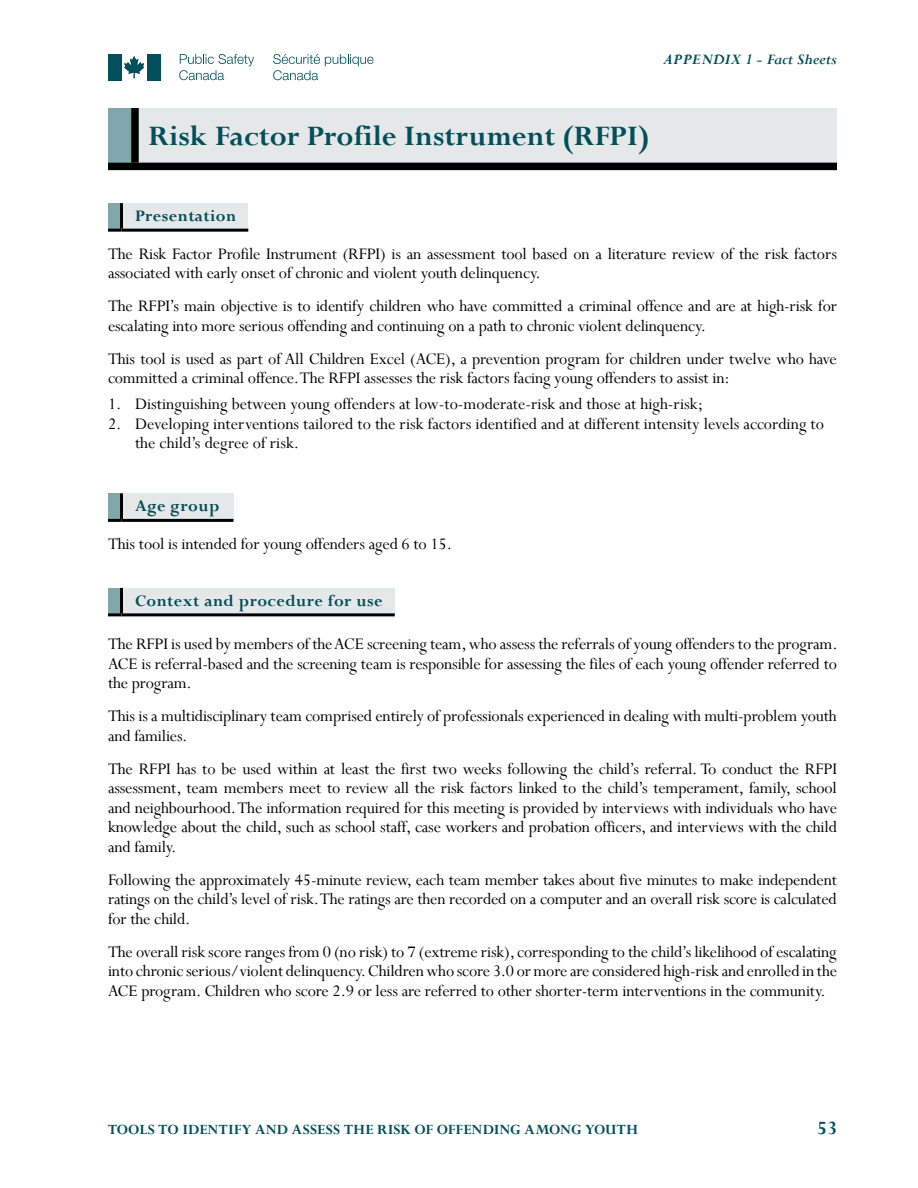
<style>
.page{position:relative;width:918px;height:1188px;background:#fff}
.page>*{position:absolute;margin:0;border:0;box-sizing:border-box;transform-origin:0 0}
.t1{font:700 31.5px "Perpetua";color:#004f5a}
.t2{font:700 21px "Perpetua";color:#004f5a}
.t3{font:18px/19.5px "Perpetua";letter-spacing:-.01em;color:#000}
.t4{font:700 18px "Perpetua";letter-spacing:.025em;color:#004f5a}
.t5{font:italic 700 16.5px "Perpetua";letter-spacing:-.005em;color:#004f5a}
.t6{font:700 15.75px "Perpetua";letter-spacing:.015em;color:#004f5a}
</style>
<div class="page">
<div style="left:108px;top:54px;width:13px;height:26px;background:#004f5a"></div>
<svg style="left:124px;top:56px;width:20px;height:22px"></svg>
<div style="left:147px;top:54px;width:13px;height:26px;background:#004f5a"></div>
<svg style="left:273px;top:54px;width:101px;height:26px"></svg>
<svg style="left:179px;top:54px;width:75px;height:26px"></svg>
<div style="left:108px;top:108px;width:27px;height:58px;background:#80a7ac"></div>
<div style="left:135px;top:108px;width:702px;height:58px;background:#e6e7e8"></div>
<div style="left:135px;top:163px;width:702px;height:7px;background:#000"></div>
<div style="left:131px;top:108px;width:8px;height:55px;background:#000"></div>
<div style="left:108px;top:163px;width:27px;height:7px;background:#000"></div>
<div style="left:108px;top:203px;width:14px;height:27px;background:#80a7ac"></div>
<div style="left:122px;top:203px;width:126px;height:27px;background:#e6e7e8"></div>
<hr style="left:120px;top:203px;width:3px;height:26px;background:#000">
<hr style="left:108px;top:229px;width:14px;height:3px;background:#000">
<hr style="left:122px;top:229px;width:126px;height:3px;background:#000">
<div style="left:108px;top:493px;width:14px;height:27px;background:#80a7ac"></div>
<div style="left:122px;top:493px;width:112px;height:27px;background:#e6e7e8"></div>
<hr style="left:120px;top:493px;width:3px;height:26px;background:#000">
<hr style="left:108px;top:519px;width:14px;height:3px;background:#000">
<hr style="left:122px;top:519px;width:112px;height:3px;background:#000">
<div style="left:108px;top:588px;width:14px;height:27px;background:#80a7ac"></div>
<div style="left:122px;top:588px;width:273px;height:27px;background:#e6e7e8"></div>
<hr style="left:120px;top:588px;width:3px;height:25px;background:#000">
<hr style="left:108px;top:613px;width:14px;height:3px;background:#000">
<hr style="left:122px;top:613px;width:273px;height:3px;background:#000">
<p class="t5" style="left:663px;top:49px;width:175px">APPENDIX 1 - Fact Sheets</p>
<h1 class="t1" style="left:148px;top:116px;width:503px">Risk Factor Profile Instrument (RFPI)</h1>
<p class="t4" style="left:135px;top:205px;width:103px">Presentation</p>
<p class="t3" style="left:108px;top:243px;width:731px">The Risk Factor Profile Instrument (RFPI) is an assessment tool based on a literature review of the risk factors associated with early onset of chronic and violent youth delinquency.</p>
<p class="t3" style="left:108px;top:296px;width:731px">The RFPI’s main objective is to identify children who have committed a criminal offence and are at high-risk for escalating into more serious offending and continuing on a path to chronic violent delinquency.</p>
<p class="t3" style="left:108px;top:348px;width:730px">This tool is used as part of All Children Excel (ACE), a prevention program for children under twelve who have committed a criminal offence. The RFPI assesses the risk factors facing young offenders to assist in:</p>
<p class="t3" style="left:108px;top:394px;width:597px">1. Distinguishing between young offenders at low-to-moderate-risk and those at high-risk;</p>
<p class="t3" style="left:135px;top:414px;width:691px;text-indent:-27px">2. Developing interventions tailored to the risk factors identified and at different intensity levels according to the child’s degree of risk.</p>
<p class="t4" style="left:135px;top:495px;width:86px">Age group</p>
<p class="t3" style="left:108px;top:534px;width:345px">This tool is intended for young offenders aged 6 to 15.</p>
<p class="t4" style="left:135px;top:589px;width:249px">Context and procedure for use</p>
<p class="t3" style="left:108px;top:634px;width:731px;text-align:justify">The RFPI is used by members of the ACE screening team, who assess the referrals of young offenders to the program.<br>ACE is referral-based and the screening team is responsible for assessing the files of each young offender referred to the program.</p>
<p class="t3" style="left:108px;top:706px;width:730px">This is a multidisciplinary team comprised entirely of professionals experienced in dealing with multi-problem youth and families.</p>
<p class="t3" style="left:108px;top:759px;width:731px;text-align:justify">The RFPI has to be used within at least the first two weeks following the child’s referral. To conduct the RFPI assessment, team members meet to review all the risk factors linked to the child’s temperament, family, school and neighbourhood. The information required for this meeting is provided by interviews with individuals who have knowledge about the child, such as school staff, case workers and probation officers, and interviews with the child and family.</p>
<p class="t3" style="left:108px;top:870px;width:731px;text-align:justify">Following the approximately 45-minute review, each team member takes about five minutes to make independent ratings on the child’s level of risk. The ratings are then recorded on a computer and an overall risk score is calculated for the child.</p>
<p class="t3" style="left:108px;top:942px;width:731px;text-align:justify">The overall risk score ranges from 0 (no risk) to 7 (extreme risk), corresponding to the child’s likelihood of escalating into chronic serious/violent delinquency. Children who score 3.0 or more are considered high-risk and enrolled in the ACE program. Children who score 2.9 or less are referred to other shorter-term interventions in the community.</p>
<p class="t6" style="left:108px;top:1120px;width:532px">TOOLS TO IDENTIFY AND ASSESS THE RISK OF OFFENDING AMONG YOUTH</p>
<p class="t2" style="left:817px;top:1115px;width:21px">53</p>
</div>
